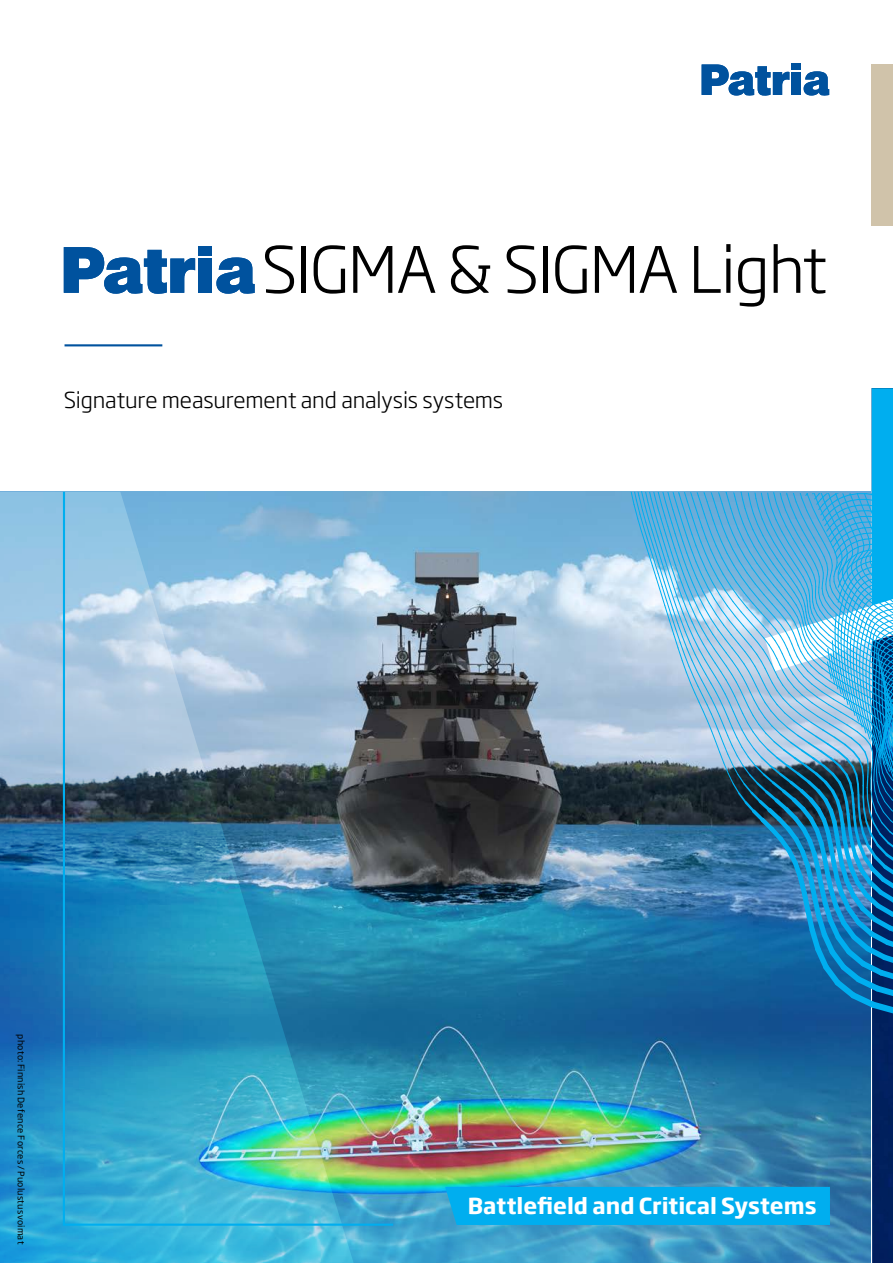
<style>
.page{position:relative;width:893px;height:1263px;background:#fff}
.page>*{position:absolute;margin:0;border:0;box-sizing:border-box;transform-origin:0 0}
.t1{font:300 63px "Soho Gothic Pro";letter-spacing:-.02em;color:#000}
.t2{font:300 21.75px "Soho Gothic Pro";letter-spacing:-.01em;color:#000}
.t3{font:700 21.75px "Soho Gothic Pro";color:#fff}
.t4{font:9px "Soho Gothic Pro";letter-spacing:.025em;color:#000}
</style>
<div class="page">
<img style="left:395px;top:492px;width:50px;height:469px">
<img style="left:360px;top:961px;width:85px;height:302px">
<svg style="left:0;top:492px;width:360px;height:771px;background:#4b9cca"></svg>
<hr style="left:65px;top:344px;width:97px;height:2px;background:#00529e">
<div style="left:872px;top:64px;width:21px;height:162px;background:#d0c3aa"></div>
<svg style="left:803px;top:71px;width:26px;height:25px"></svg>
<div style="left:791px;top:64px;width:10px;height:6px;background:#00529e"></div>
<div style="left:791px;top:72px;width:10px;height:23px;background:#00529e"></div>
<svg style="left:702px;top:64px;width:87px;height:32px"></svg>
<svg style="left:216px;top:257px;width:39px;height:37px"></svg>
<div style="left:198px;top:246px;width:14px;height:9px;background:#00529e"></div>
<div style="left:198px;top:259px;width:14px;height:34px;background:#00529e"></div>
<svg style="left:64px;top:247px;width:131px;height:47px"></svg>
<img style="left:62px;top:491px;width:333px;height:736px">
<img style="left:445px;top:388px;width:448px;height:875px">
<h1 class="t1" style="left:261px;top:220px;width:567px">SIGMA &amp; SIGMA Light</h1>
<h2 class="t2" style="left:64px;top:383px;width:441px">Signature measurement and analysis systems</h2>
<p class="t4" style="left:28px;top:1034px;width:211px;rotate:90deg">photo: Finnish Defence Forces / Puolustusvoimat</p>
<h2 class="t3" style="left:468px;top:1189px;width:350px">Battlefield and Critical Systems</h2>
</div>
